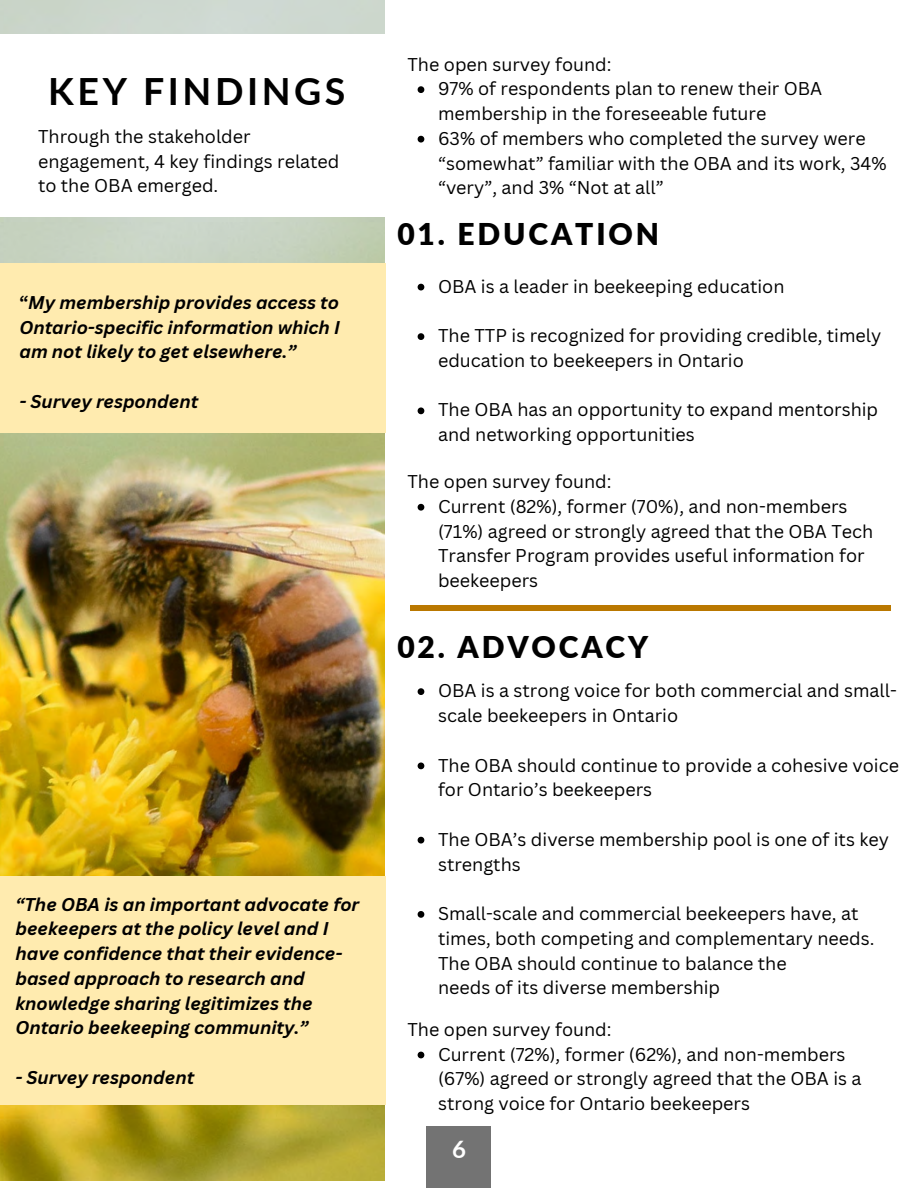
<style>
.page{position:relative;width:918px;height:1188px;background:#fff}
.page>*{position:absolute;margin:0;border:0;box-sizing:border-box;transform-origin:0 0}
.t1{font:700 37.5px "Lato";letter-spacing:.095em;color:#000}
.t2{font:900 30px "Lato";letter-spacing:.095em;color:#000}
.t3{font:700 24px "Lato";color:#fff}
.t4{font:18px/24.8px "Canva Sans";color:#000}
.t5{font:italic 700 18px/24.8px "Canva Sans";color:#000;text-align:justify}
.s1{font-style:normal}
</style>
<div class="page">
<img style="left:0;top:0;width:385px;height:1180px">
<div style="left:0;top:34px;width:397px;height:183px;background:#fff"></div>
<div style="left:0;top:876px;width:386px;height:229px;background:#ffebaf"></div>
<div style="left:0;top:263px;width:386px;height:170px;background:#ffebaf"></div>
<svg style="left:418px;top:688px;width:6px;height:7px"></svg>
<svg style="left:418px;top:763px;width:6px;height:6px"></svg>
<svg style="left:418px;top:837px;width:6px;height:7px"></svg>
<svg style="left:418px;top:911px;width:6px;height:7px"></svg>
<div style="left:410px;top:606px;width:481px;height:5px;background:#ba7800"></div>
<div style="left:427px;top:1126px;width:64px;height:62px;background:#737373"></div>
<svg style="left:418px;top:86px;width:6px;height:7px"></svg>
<svg style="left:418px;top:136px;width:6px;height:7px"></svg>
<svg style="left:418px;top:504px;width:6px;height:7px"></svg>
<svg style="left:418px;top:1052px;width:6px;height:6px"></svg>
<svg style="left:418px;top:284px;width:6px;height:6px"></svg>
<svg style="left:418px;top:333px;width:6px;height:7px"></svg>
<svg style="left:418px;top:407px;width:6px;height:7px"></svg>
<h1 class="t1" style="left:48px;top:68px;width:299px">KEY FINDINGS</h1>
<p class="t4" style="left:38px;top:124px;width:303px">Through the stakeholder engagement, 4 key findings related to the OBA emerged.</p>
<p class="t5" style="left:19px;top:290px;width:322px"><span class="s1">“</span>My membership provides access to Ontario-specific information which I am not likely to get elsewhere.”</p>
<p class="t5" style="left:19px;top:389px;width:180px">- Survey respondent</p>
<p class="t5" style="left:15px;top:891px;width:345px;text-align:left">“The OBA is an important advocate for beekeepers at the policy level and I have confidence that their evidence&shy;based approach to research and knowledge sharing legitimizes the Ontario beekeeping community.”</p>
<p class="t5" style="left:15px;top:1065px;width:180px">- Survey respondent</p>
<p class="t4" style="left:407px;top:51px;width:206px">The open survey found:</p>
<p class="t4" style="left:438px;top:76px;width:450px">97% of respondents plan to renew their OBA membership in the foreseeable future<br>63% of members who completed the survey were “somewhat” familiar with the OBA and its work, 34% “very”, and 3% “Not at all”</p>
<h2 class="t2" style="left:397px;top:216px;width:263px">01. EDUCATION</h2>
<p class="t4" style="left:438px;top:273px;width:348px">OBA is a leader in beekeeping education</p>
<p class="t4" style="left:438px;top:323px;width:445px">The TTP is recognized for providing credible, timely education to beekeepers in Ontario</p>
<p class="t4" style="left:438px;top:397px;width:442px">The OBA has an opportunity to expand mentorship and networking opportunities</p>
<p class="t4" style="left:407px;top:469px;width:206px">The open survey found:</p>
<p class="t4" style="left:438px;top:493px;width:437px">Current (82%), former (70%), and non-members (71%) agreed or strongly agreed that the OBA Tech Transfer Program provides useful information for beekeepers</p>
<h2 class="t2" style="left:397px;top:629px;width:252px">02. ADVOCACY</h2>
<p class="t4" style="left:438px;top:678px;width:460px">OBA is a strong voice for both commercial and small&shy;scale beekeepers in Ontario</p>
<p class="t4" style="left:438px;top:752px;width:462px">The OBA should continue to provide a cohesive voice for Ontario’s beekeepers</p>
<p class="t4" style="left:438px;top:826px;width:452px">The OBA’s diverse membership pool is one of its key strengths</p>
<p class="t4" style="left:438px;top:901px;width:438px">Small-scale and commercial beekeepers have, at times, both competing and complementary needs.<br>The OBA should continue to balance the<br>needs of its diverse membership</p>
<p class="t4" style="left:407px;top:1017px;width:206px">The open survey found:</p>
<p class="t4" style="left:438px;top:1041px;width:425px">Current (72%), former (62%), and non-members (67%) agreed or strongly agreed that the OBA is a strong voice for Ontario beekeepers</p>
<h3 class="t3" style="left:452px;top:1134px;width:15px">6</h3>
</div>
